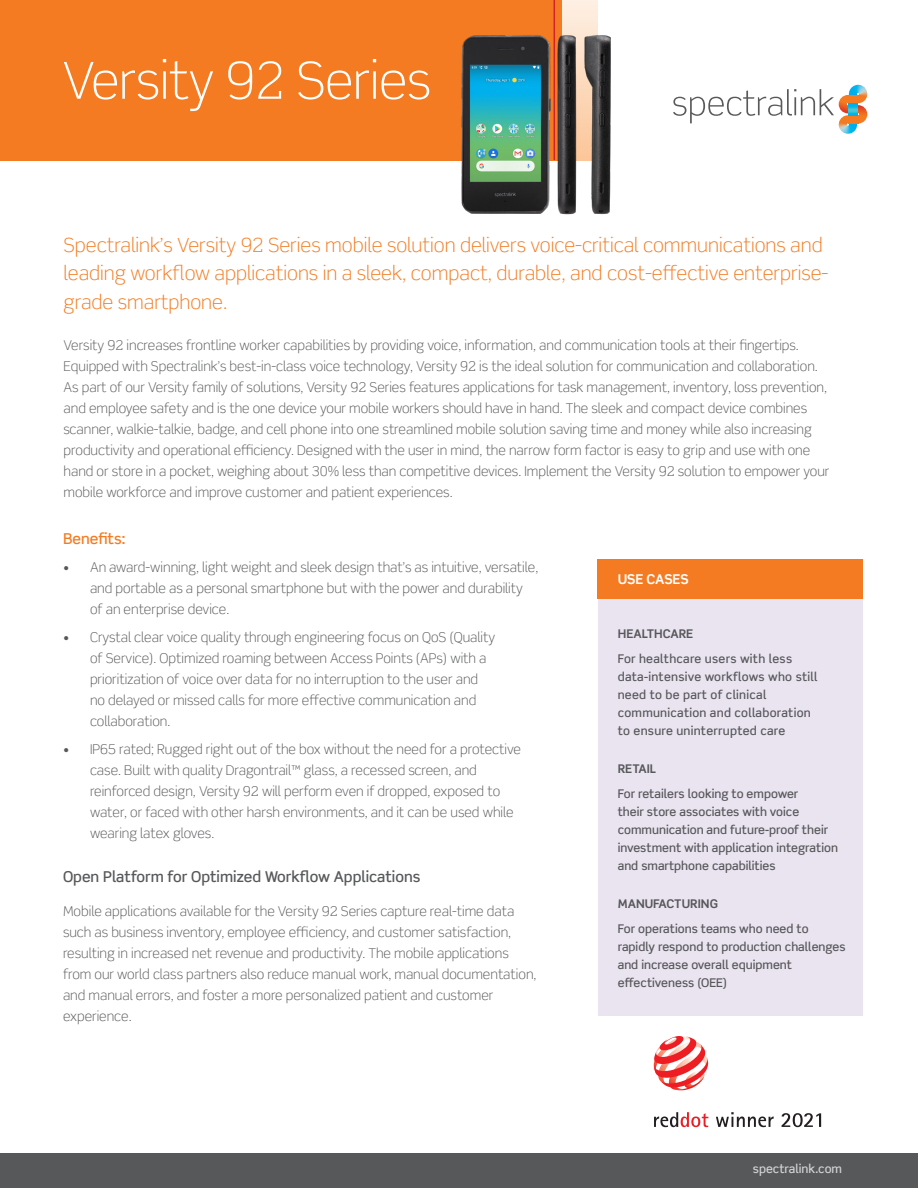
<style>
.page{position:relative;width:918px;height:1188px;background:#fff}
.page>*{position:absolute;margin:0;border:0;box-sizing:border-box;transform-origin:0 0}
.t1{font:300 51px "Scene Std";letter-spacing:-.01em;color:#fff}
.Body{font:300 19.5px/28.5px "Scene Std";color:#f47b21}
.Body-2{font:500 15px "Scene Std";color:#57585a}
.Body-3{font:500 15px "Scene Std";color:#f47b21}
.Body-4{font:300 13.5px/21px "Scene Std";color:#57585a}
.Body-5{font:700 13.5px "Scene Std";color:#fff}
.Body-6{font:500 12px/18px "Scene Std";color:#57585a}
.Body-7{font:500 12px/18px "Scene Std";letter-spacing:.02em;color:#57585a}
.Body-8{font:700 12px "Scene Std";color:#57585a}
.Body-9{font:500 12px "Scene Std";color:#d1d2d4}
</style>
<div class="page">
<div style="left:0;top:0;width:562px;height:160px;background:#f47b21"></div>
<div style="left:562px;top:0;width:35px;height:160px;background:#feecdd"></div>
<hr style="left:554px;top:0;width:1px;height:160px;background:#d1232a">
<img style="left:838px;top:125px;width:20px;height:9px">
<img style="left:850px;top:85px;width:18px;height:11px">
<svg style="left:673px;top:89px;width:194px;height:36px"></svg>
<img style="left:451px;top:28px;width:160px;height:187px">
<div style="left:598px;top:598px;width:265px;height:418px;background:#eae4f1"></div>
<div style="left:597px;top:559px;width:266px;height:40px;background:#f47b21"></div>
<svg style="left:716px;top:1112px;width:105px;height:15px"></svg>
<svg style="left:654px;top:1112px;width:54px;height:15px"></svg>
<svg style="left:654px;top:1036px;width:54px;height:54px"></svg>
<div style="left:0;top:1153px;width:918px;height:35px;background:#57585a"></div>
<h1 class="t1" style="left:62px;top:50px;width:370px">Versity 92 Series</h1>
<p class="Body" style="left:64px;top:231px;width:766px">Spectralink’s Versity 92 Series mobile solution delivers voice-critical communications and leading workflow applications in a sleek, compact, durable, and cost-effective enterprise&shy;grade smartphone.</p>
<p class="Body-4" style="left:64px;top:335px;width:767px">Versity 92 increases frontline worker capabilities by providing voice, information, and communication tools at their fingertips.<br>Equipped with Spectralink’s best-in-class voice technology, Versity 92 is the ideal solution for communication and collaboration.<br>As part of our Versity family of solutions, Versity 92 Series features applications for task management, inventory, loss prevention, and employee safety and is the one device your mobile workers should have in hand. The sleek and compact device combines scanner, walkie-talkie, badge, and cell phone into one streamlined mobile solution saving time and money while also increasing productivity and operational efficiency. Designed with the user in mind, the narrow form factor is easy to grip and use with one hand or store in a pocket, weighing about 30% less than competitive devices. Implement the Versity 92 solution to empower your mobile workforce and improve customer and patient experiences.</p>
<p class="Body-3" style="left:63px;top:530px;width:64px">Benefits:</p>
<p class="Body-4" style="left:90px;top:557px;width:450px;text-indent:-27px">• An award-winning, light weight and sleek design that’s as intuitive, versatile, and portable as a personal smartphone but with the power and durability of an enterprise device.</p>
<p class="Body-4" style="left:90px;top:627px;width:407px;text-indent:-27px">• Crystal clear voice quality through engineering focus on QoS (Quality of Service). Optimized roaming between Access Points (APs) with a prioritization of voice over data for no interruption to the user and no delayed or missed calls for more effective communication and collaboration.</p>
<p class="Body-4" style="left:90px;top:738px;width:433px;text-indent:-27px">• IP65 rated; Rugged right out of the box without the need for a protective case. Built with quality Dragontrail™ glass, a recessed screen, and reinforced design, Versity 92 will perform even if dropped, exposed to water, or faced with other harsh environments, and it can be used while wearing latex gloves.</p>
<p class="Body-2" style="left:63px;top:867px;width:359px">Open Platform for Optimized Workflow Applications</p>
<p class="Body-4" style="left:63px;top:901px;width:475px">Mobile applications available for the Versity 92 Series capture real-time data such as business inventory, employee efficiency, and customer satisfaction, resulting in increased net revenue and productivity. The mobile applications from our world class partners also reduce manual work, manual documentation, and manual errors, and foster a more personalized patient and customer experience.</p>
<p class="Body-5" style="left:618px;top:571px;width:73px">USE CASES</p>
<p class="Body-8" style="left:618px;top:626px;width:77px">HEALTHCARE</p>
<p class="Body-7" style="left:618px;top:649px;width:201px">For healthcare users with less data-intensive workflows who still need to be part of clinical communication and collaboration to ensure uninterrupted care</p>
<p class="Body-8" style="left:618px;top:761px;width:40px">RETAIL</p>
<p class="Body-6" style="left:618px;top:784px;width:222px">For retailers looking to empower<br>their store associates with voice communication and future-proof their investment with application integration and smartphone capabilities</p>
<p class="Body-8" style="left:618px;top:896px;width:102px">MANUFACTURING</p>
<p class="Body-6" style="left:618px;top:919px;width:229px">For operations teams who need to rapidly respond to production challenges and increase overall equipment effectiveness (OEE)</p>
<p class="Body-9" style="left:753px;top:1161px;width:91px">spectralink.com</p>
</div>
